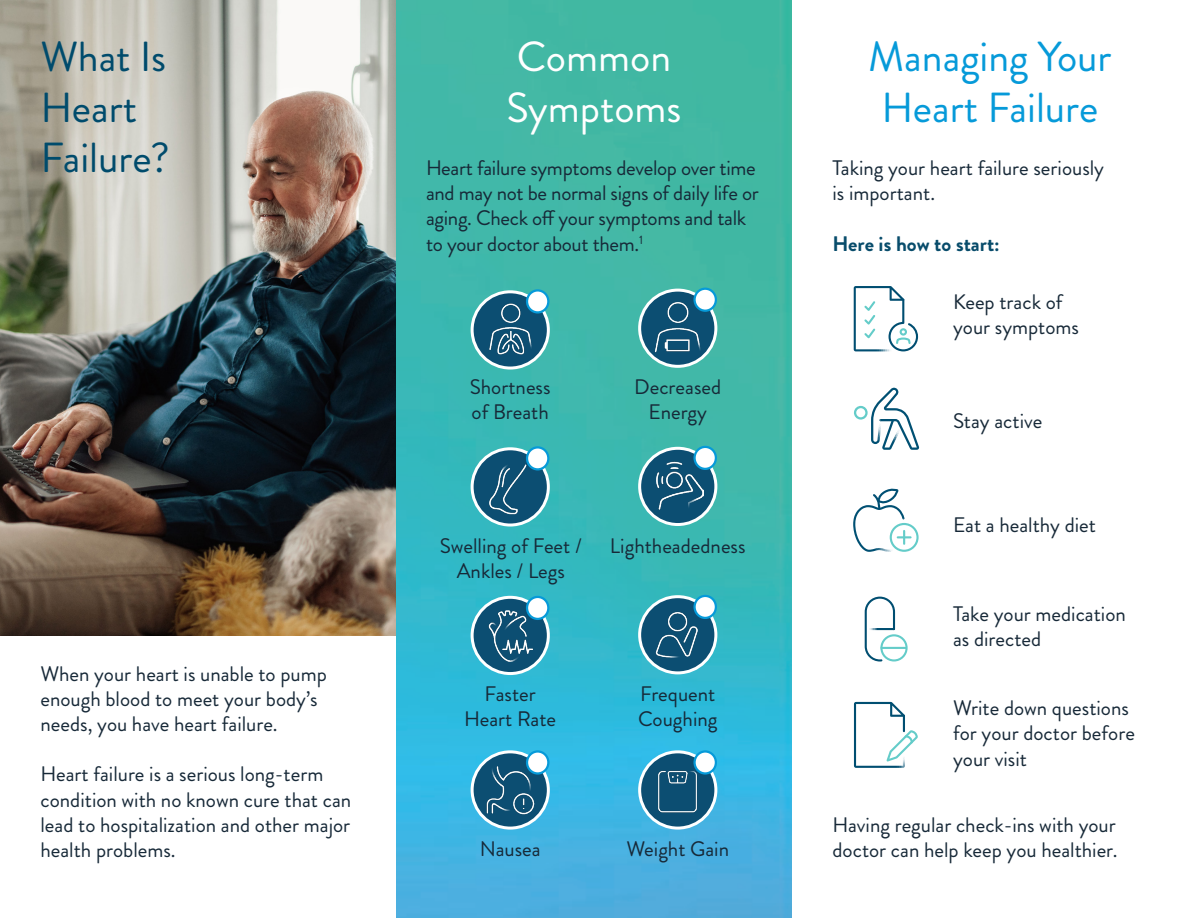
<style>
.page{position:relative;width:1188px;height:918px;background:#fff}
.page>*{position:absolute;margin:0;border:0;box-sizing:border-box;transform-origin:0 0}
.t1{font:42px/50.4px "Brandon Grotesque";color:#069ad9;text-align:center}
.t2{font:42px/50.4px "Brandon Grotesque";color:#004b6c}
.t3{font:42px/50.4px "Brandon Grotesque";color:#fff}
.Paragraph_Style_1{font:21px/25.2px "Brandon Grotesque";color:#172938}
.t4{font:700 21px "Brandon Grotesque";color:#084c6b}
</style>
<div class="page">
<img style="left:0;top:0;width:396px;height:635px">
<img style="left:396px;top:0;width:396px;height:918px">
<svg style="left:472px;top:292px;width:76px;height:76px;background:#276281"></svg>
<div style="left:471px;top:290px;width:79px;height:80px;border:3px solid #fff;border-radius:50%"></div>
<div style="left:640px;top:290px;width:76px;height:76px;background:#0c4e72;border-radius:50%"></div>
<div style="left:638px;top:289px;width:79px;height:79px;border:3px solid #fff;border-radius:50%"></div>
<svg style="left:640px;top:448px;width:76px;height:77px"></svg>
<div style="left:638px;top:447px;width:79px;height:79px;border:3px solid #fff;border-radius:50%"></div>
<div style="left:472px;top:449px;width:76px;height:76px;background:#0c4e72;border-radius:50%"></div>
<div style="left:471px;top:447px;width:79px;height:80px;border:3px solid #fff;border-radius:50%"></div>
<svg style="left:472px;top:597px;width:76px;height:77px;background:#296383"></svg>
<div style="left:471px;top:596px;width:79px;height:79px;border:3px solid #fff;border-radius:50%"></div>
<div style="left:472px;top:752px;width:76px;height:76px;background:#0c4e72;border-radius:50%"></div>
<div style="left:471px;top:750px;width:79px;height:80px;border:3px solid #fff;border-radius:50%"></div>
<div style="left:640px;top:752px;width:76px;height:76px;background:#0c4e72;border-radius:50%"></div>
<div style="left:638px;top:750px;width:79px;height:80px;border:3px solid #fff;border-radius:50%"></div>
<div style="left:527px;top:290px;width:21px;height:22px;background:#fff;border-radius:50%"></div>
<div style="left:526px;top:289px;width:23px;height:25px;border:2px solid #069ad9;border-radius:50%"></div>
<div style="left:695px;top:289px;width:21px;height:22px;background:#fff;border-radius:50%"></div>
<div style="left:693px;top:288px;width:24px;height:24px;border:2px solid #069ad9;border-radius:50%"></div>
<div style="left:695px;top:447px;width:21px;height:22px;background:#fff;border-radius:50%"></div>
<div style="left:693px;top:446px;width:24px;height:24px;border:2px solid #069ad9;border-radius:50%"></div>
<img style="left:485px;top:303px;width:51px;height:51px">
<img style="left:652px;top:301px;width:51px;height:52px">
<img style="left:484px;top:464px;width:48px;height:51px">
<img style="left:649px;top:455px;width:55px;height:55px">
<img style="left:486px;top:766px;width:49px;height:48px">
<img style="left:658px;top:770px;width:40px;height:42px">
<div style="left:640px;top:597px;width:76px;height:76px;background:#0c4e72;border-radius:50%"></div>
<div style="left:638px;top:595px;width:79px;height:79px;border:3px solid #fff;border-radius:50%"></div>
<img style="left:486px;top:611px;width:51px;height:51px">
<img style="left:651px;top:609px;width:51px;height:51px">
<div style="left:527px;top:447px;width:21px;height:22px;background:#fff;border-radius:50%"></div>
<div style="left:526px;top:446px;width:23px;height:25px;border:2px solid #069ad9;border-radius:50%"></div>
<div style="left:695px;top:596px;width:21px;height:22px;background:#fff;border-radius:50%"></div>
<div style="left:693px;top:595px;width:24px;height:24px;border:2px solid #069ad9;border-radius:50%"></div>
<div style="left:527px;top:597px;width:21px;height:22px;background:#fff;border-radius:50%"></div>
<div style="left:526px;top:596px;width:23px;height:24px;border:2px solid #069ad9;border-radius:50%"></div>
<div style="left:527px;top:751px;width:21px;height:22px;background:#fff;border-radius:50%"></div>
<div style="left:526px;top:750px;width:23px;height:25px;border:2px solid #069ad9;border-radius:50%"></div>
<svg style="left:695px;top:751px;width:21px;height:22px"></svg>
<div style="left:693px;top:750px;width:24px;height:25px;border:2px solid #069ad9;border-radius:50%"></div>
<svg style="left:854px;top:286px;width:65px;height:66px"></svg>
<div style="left:854px;top:406px;width:14px;height:14px;border:2px solid #64ccc9;border-radius:50%"></div>
<svg style="left:871px;top:388px;width:48px;height:62px"></svg>
<div style="left:890px;top:523px;width:29px;height:29px;border:2px solid #64ccc9;border-radius:50%"></div>
<svg style="left:853px;top:488px;width:58px;height:64px"></svg>
<div style="left:880px;top:634px;width:28px;height:28px;border:2px solid #64ccc9;border-radius:50%"></div>
<hr style="left:881px;top:647px;width:25px;height:2px;background:#64ccc9">
<svg style="left:869px;top:628px;width:23px;height:2px"></svg>
<div style="left:865px;top:597px;width:30px;height:65px;border:2px solid #004e71;border-radius:14px"></div>
<svg style="left:854px;top:702px;width:64px;height:66px"></svg>
<p class="t2" style="left:41px;top:32px;width:127px">What Is</p>
<p class="t2" style="left:41px;top:83px;width:131px">Heart<br>Failure?</p>
<p class="Paragraph_Style_1" style="left:40px;top:661px;width:288px">When your heart is unable to pump enough blood to meet your body’s needs, you have heart failure.</p>
<p class="Paragraph_Style_1" style="left:40px;top:762px;width:312px">Heart failure is a serious long-term condition with no known cure that can lead to hospitalization and other major health problems.</p>
<p class="t3" style="left:506px;top:32px;width:177px">Common<br>Symptoms</p>
<p class="Paragraph_Style_1" style="left:426px;top:155px;width:334px">Heart failure symptoms develop over time and may not be normal signs of daily life or aging. Check off your symptoms and talk to your doctor about them.<sup>1</sup></p>
<p class="Paragraph_Style_1" style="left:832px;top:155px;width:273px">Taking your heart failure seriously is important.</p>
<p class="t1" style="left:868px;top:32px;width:245px">Managing Your<br>Heart Failure</p>
<p class="t4" style="left:832px;top:229px;width:169px">Here is how to start:</p>
<p class="Paragraph_Style_1" style="left:470px;top:375px;width:82px">Shortness</p>
<p class="Paragraph_Style_1" style="left:472px;top:400px;width:79px">of Breath</p>
<p class="Paragraph_Style_1" style="left:634px;top:375px;width:88px;text-align:center">Decreased<br>Energy</p>
<p class="Paragraph_Style_1" style="left:440px;top:534px;width:143px;text-align:center">Swelling of Feet /<br>Ankles / Legs</p>
<p class="Paragraph_Style_1" style="left:610px;top:534px;width:137px">Lightheadedness</p>
<p class="Paragraph_Style_1" style="left:485px;top:681px;width:53px">Faster</p>
<p class="Paragraph_Style_1" style="left:464px;top:706px;width:94px">Heart Rate</p>
<p class="Paragraph_Style_1" style="left:640px;top:681px;width:77px">Frequent</p>
<p class="Paragraph_Style_1" style="left:638px;top:706px;width:81px">Coughing</p>
<p class="Paragraph_Style_1" style="left:480px;top:836px;width:62px">Nausea</p>
<p class="Paragraph_Style_1" style="left:626px;top:836px;width:104px">Weight Gain</p>
<p class="Paragraph_Style_1" style="left:953px;top:289px;width:127px">Keep track of your symptoms</p>
<p class="Paragraph_Style_1" style="left:953px;top:409px;width:91px">Stay active</p>
<p class="Paragraph_Style_1" style="left:953px;top:512px;width:145px">Eat a healthy diet</p>
<p class="Paragraph_Style_1" style="left:953px;top:602px;width:174px">Take your medication as directed</p>
<p class="Paragraph_Style_1" style="left:953px;top:696px;width:183px">Write down questions for your doctor before your visit</p>
<p class="Paragraph_Style_1" style="left:832px;top:812px;width:287px">Having regular check-ins with your doctor can help keep you healthier.</p>
</div>
